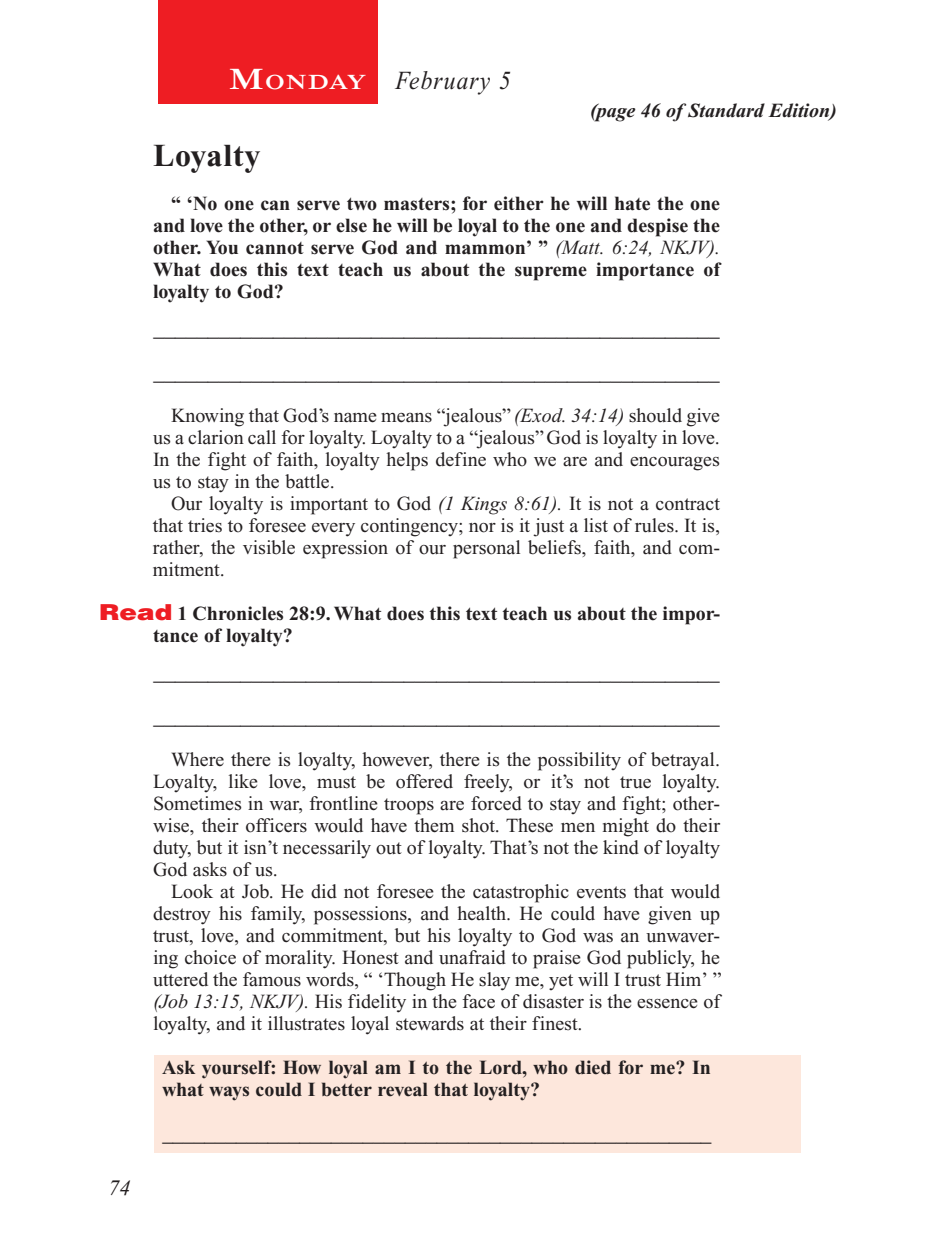
<style>
.page{position:relative;width:936px;height:1260px;background:#fff}
.page>*{position:absolute;margin:0;border:0;box-sizing:border-box;transform-origin:0 0}
.Head{font:700 32px "Times New Roman PS Std";letter-spacing:.025em;color:#231f20}
.Lesson_Dates{font:italic 26px "Times New Roman PS Std";letter-spacing:.05em;color:#231f20;scale:.9 1}
.Blank_Lines_SB{font:22px "Times New Roman PS Std";color:#231f20}
.Blank_Lines{font:22px "Times New Roman PS Std";color:#231f20}
.Blank_Lines_In_Scree{font:22px "Times New Roman PS Std";color:#231f20;scale:.96 1}
.PageNumbers{font:italic 22px "Times New Roman PS Std";color:#231f20}
.Daily_Header{font:600 21px "Times NRMT Std";letter-spacing:.045em;color:#fff;scale:1.1 1}
.Body{font:20px/22px "Times New Roman PS Std";color:#231f20;text-align:justify}
.Body-2{font:700 20px/22px "Times New Roman PS Std";color:#231f20;text-align:justify}
.x-screened_box-text{font:700 20px/22px "Times New Roman PS Std";color:#231f20}
.Question{font:700 20px/22px "Times New Roman PS Std";color:#231f20}
.Page_from_SE{font:italic 700 20px "Times New Roman PS Std";color:#231f20}
.s1{font-size:30px}
.s2{font-weight:400;font-style:italic}
.s3{font-style:italic}
.s4{font-family:"Helvetica LT Std";font-weight:900;font-size:22px;color:#ee1d23}
</style>
<div class="page">
<div style="left:158px;top:0;width:220px;height:103px;background:#ee1d23"></div>
<div style="left:155px;top:1055px;width:646px;height:98px;background:#fde7dc"></div>
<p class="Daily_Header" style="left:229px;top:70px;width:127px"><span class="s1">M</span>ONDAY</p>
<p class="Lesson_Dates" style="left:396px;top:66px;width:130px">February 5</p>
<p class="Page_from_SE" style="left:590px;top:100px;width:248px">(page 46 of Standard Edition)</p>
<p class="Head" style="left:153px;top:138px;width:109px">Loyalty</p>
<p class="Body-2" style="left:153px;top:193px;width:569px;text-indent:18px">“ ‘No one can serve two masters; for either he will hate the one and love the other, or else he will be loyal to the one and despise the other. You cannot serve God and mammon’ ” <span class="s2">(Matt. 6:24, NKJV).<br></span>What does this text teach us about the supreme importance of loyalty to God?</p>
<p class="Blank_Lines_SB" style="left:153px;top:317px;width:568px">____________________________________________________</p>
<p class="Blank_Lines" style="left:153px;top:361px;width:568px">____________________________________________________</p>
<p class="Body" style="left:153px;top:405px;width:568px;text-indent:18px">Knowing that God’s name means “jealous” <span class="s3">(Exod. 34:14)</span> should give us a clarion call for loyalty. Loyalty to a “jealous” God is loyalty in love.<br>In the fight of faith, loyalty helps define who we are and encourages us to stay in the battle.</p>
<p class="Body" style="left:153px;top:493px;width:569px;text-indent:18px">Our loyalty is important to God <span class="s3">(1 Kings 8:61).</span> It is not a contract that tries to foresee every contingency; nor is it just a list of rules. It is, rather, the visible expression of our personal beliefs, faith, and com&shy;mitment.</p>
<p class="Question" style="left:153px;top:603px;width:568px;text-indent:-54px"><span class="s4">Read</span> 1 Chronicles 28:9. What does this text teach us about the impor&shy;tance of loyalty?</p>
<p class="Blank_Lines_SB" style="left:153px;top:661px;width:568px">____________________________________________________</p>
<p class="Blank_Lines" style="left:153px;top:705px;width:568px">____________________________________________________</p>
<p class="Body" style="left:153px;top:749px;width:569px;text-indent:18px">Where there is loyalty, however, there is the possibility of betrayal.<br>Loyalty, like love, must be offered freely, or it’s not true loyalty.<br>Sometimes in war, frontline troops are forced to stay and fight; other&shy;wise, their officers would have them shot. These men might do their duty, but it isn’t necessarily out of loyalty. That’s not the kind of loyalty God asks of us.</p>
<p class="Body" style="left:153px;top:881px;width:570px;text-align:left;text-indent:18px">Look at Job. He did not foresee the catastrophic events that would destroy his family, possessions, and health. He could have given up trust, love, and commitment, but his loyalty to God was an unwaver&shy;ing choice of morality. Honest and unafraid to praise God publicly, he uttered the famous words, “ ‘Though He slay me, yet will I trust Him’ ” <span class="s3">(Job 13:15, NKJV).</span> His fidelity in the face of disaster is the essence of loyalty, and it illustrates loyal stewards at their finest.</p>
<p class="x-screened_box-text" style="left:162px;top:1057px;width:551px">Ask yourself: How loyal am I to the Lord, who died for me? In what ways could I better reveal that loyalty?</p>
<p class="PageNumbers" style="left:109px;top:1176px;width:24px">74</p>
<p class="Blank_Lines_In_Scree" style="left:162px;top:1122px;width:574px">____________________________________________________</p>
</div>
